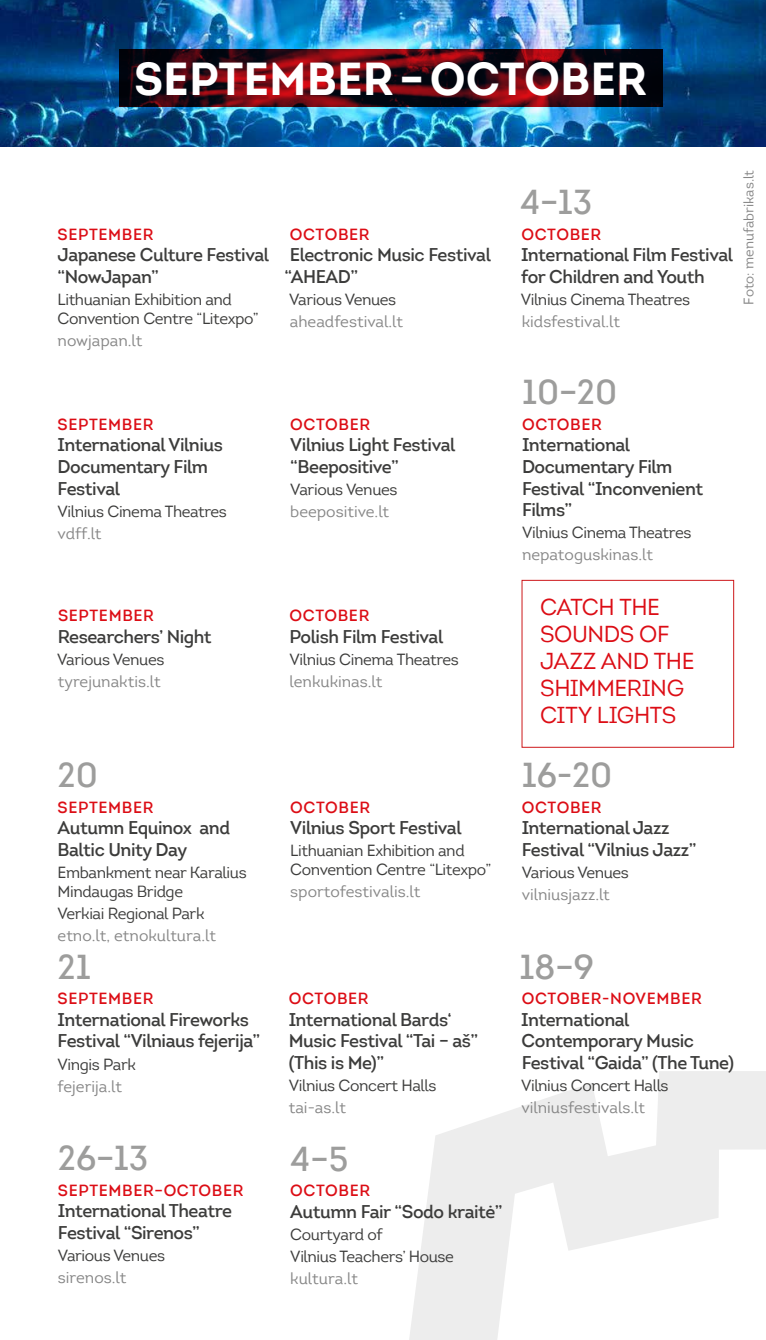
<style>
.page{position:relative;width:766px;height:1340px;background:#fff}
.page>*{position:absolute;margin:0;border:0;box-sizing:border-box;transform-origin:0 0}
.t1{font:700 45px "Intro";color:#fff}
.t2{font:600 33.75px "Intro";color:#9d9d9c}
.t3{font:22.5px/27px "Intro";letter-spacing:-.02em;color:#dc0d15}
.t4{font:600 18px/21.6px "Intro";letter-spacing:-.025em;color:#3c3c3b}
.t5{font:15.75px/18.9px "Intro";letter-spacing:-.025em;color:#3c3c3b}
.t6{font:15.75px "Intro";color:#878787}
.t7{font:600 15.75px "Intro";letter-spacing:.04em;color:#dc0d15}
.t8{font:13.5px "Intro";color:#878787}
</style>
<div class="page">
<svg style="left:409px;top:1071px;width:356px;height:268px"></svg>
<img style="left:0;top:0;width:765px;height:147px">
<svg style="left:119px;top:49px;width:543px;height:57px;background:#430811"></svg>
<h1 class="t1" style="left:134px;top:50px;width:514px">SEPTEMBER–OCTOBER</h1>
<p class="t7" style="left:58px;top:224px;width:97px">SEPTEMBER</p>
<p class="t4" style="left:58px;top:244px;width:213px">Japanese Culture Festival “NowJapan”</p>
<p class="t5" style="left:58px;top:290px;width:203px">Lithuanian Exhibition and<br>Convention Centre “Litexpo”</p>
<p class="t6" style="left:58px;top:331px;width:86px">nowjapan.lt</p>
<p class="t7" style="left:290px;top:224px;width:81px">OCTOBER</p>
<p class="t4" style="left:284px;top:244px;width:208px">Electronic Music Festival “AHEAD”</p>
<p class="t5" style="left:289px;top:290px;width:109px">Various Venues</p>
<p class="t6" style="left:290px;top:312px;width:115px">aheadfestival.lt</p>
<p class="t7" style="left:58px;top:414px;width:97px">SEPTEMBER</p>
<p class="t4" style="left:58px;top:434px;width:167px">International Vilnius<br>Documentary Film<br>Festival</p>
<p class="t5" style="left:58px;top:502px;width:171px">Vilnius Cinema Theatres</p>
<p class="t6" style="left:58px;top:523px;width:45px">vdff.lt</p>
<p class="t7" style="left:290px;top:414px;width:81px">OCTOBER</p>
<p class="t4" style="left:290px;top:434px;width:166px">Vilnius Light Festival “Beepositive”</p>
<p class="t5" style="left:290px;top:480px;width:109px">Various Venues</p>
<p class="t6" style="left:290px;top:502px;width:100px">beepositive.lt</p>
<p class="t7" style="left:58px;top:606px;width:97px">SEPTEMBER</p>
<p class="t4" style="left:58px;top:625px;width:155px">Researchers’ Night</p>
<p class="t5" style="left:57px;top:650px;width:109px">Various Venues</p>
<p class="t6" style="left:58px;top:672px;width:104px">tyrejunaktis.lt</p>
<p class="t7" style="left:289px;top:606px;width:81px">OCTOBER</p>
<p class="t4" style="left:289px;top:625px;width:155px">Polish Film Festival</p>
<p class="t5" style="left:289px;top:650px;width:171px">Vilnius Cinema Theatres</p>
<p class="t6" style="left:289px;top:672px;width:94px">lenkukinas.lt</p>
<h2 class="t2" style="left:58px;top:754px;width:42px">20</h2>
<p class="t7" style="left:58px;top:797px;width:97px">SEPTEMBER</p>
<p class="t4" style="left:58px;top:817px;width:174px">Autumn Equinox and<br>Baltic Unity Day</p>
<p class="t5" style="left:58px;top:863px;width:190px">Embankment near Karalius<br>Mindaugas Bridge</p>
<p class="t5" style="left:58px;top:904px;width:148px">Verkiai Regional Park</p>
<p class="t6" style="left:58px;top:926px;width:160px">etno.lt, etnokultura.lt</p>
<h2 class="t2" style="left:58px;top:945px;width:35px">21</h2>
<p class="t7" style="left:58px;top:988px;width:97px">SEPTEMBER</p>
<p class="t4" style="left:58px;top:1008px;width:204px">International Fireworks<br>Festival “Vilniaus fejerija”</p>
<p class="t5" style="left:58px;top:1054px;width:80px">Vingis Park</p>
<p class="t6" style="left:58px;top:1076px;width:66px">fejerija.lt</p>
<h2 class="t2" style="left:58px;top:1137px;width:92px">26–13</h2>
<p class="t7" style="left:58px;top:1180px;width:187px">SEPTEMBER–OCTOBER</p>
<p class="t4" style="left:58px;top:1200px;width:176px">International Theatre<br>Festival “Sirenos”</p>
<p class="t5" style="left:58px;top:1245px;width:109px">Various Venues</p>
<p class="t6" style="left:58px;top:1267px;width:70px">sirenos.lt</p>
<p class="t7" style="left:290px;top:797px;width:81px">OCTOBER</p>
<p class="t4" style="left:290px;top:817px;width:173px">Vilnius Sport Festival</p>
<p class="t5" style="left:290px;top:841px;width:203px">Lithuanian Exhibition and<br>Convention Centre “Litexpo”</p>
<p class="t6" style="left:290px;top:882px;width:131px">sportofestivalis.lt</p>
<p class="t7" style="left:289px;top:988px;width:81px">OCTOBER</p>
<p class="t4" style="left:289px;top:1008px;width:191px">International Bards‘<br>Music Festival “Tai – aš” (This is Me)”</p>
<p class="t5" style="left:289px;top:1076px;width:149px">Vilnius Concert Halls</p>
<p class="t6" style="left:289px;top:1098px;width:59px">tai-as.lt</p>
<h2 class="t2" style="left:290px;top:1137px;width:59px">4–5</h2>
<p class="t7" style="left:290px;top:1180px;width:81px">OCTOBER</p>
<p class="t4" style="left:290px;top:1200px;width:214px">Autumn Fair “Sodo kraitė”</p>
<p class="t5" style="left:290px;top:1223px;width:165px;line-height:22.1px">Courtyard of<br>Vilnius Teachers’ House</p>
<p class="t6" style="left:290px;top:1268px;width:69px">kultura.lt</p>
<h2 class="t2" style="left:520px;top:181px;width:74px">4–13</h2>
<p class="t7" style="left:521px;top:224px;width:81px">OCTOBER</p>
<p class="t4" style="left:521px;top:244px;width:213px">International Film Festival for Children and Youth</p>
<p class="t5" style="left:520px;top:290px;width:171px">Vilnius Cinema Theatres</p>
<p class="t6" style="left:521px;top:312px;width:100px">kidsfestival.lt</p>
<p class="t8" style="left:740px;top:304px;width:136px;rotate:-90deg">Foto: menufabrikas.lt</p>
<h2 class="t2" style="left:522px;top:371px;width:97px">10–20</h2>
<p class="t7" style="left:522px;top:414px;width:81px">OCTOBER</p>
<p class="t4" style="left:522px;top:434px;width:183px">International<br>Documentary Film<br>Festival “Inconvenient<br>Films”</p>
<p class="t5" style="left:522px;top:523px;width:171px">Vilnius Cinema Theatres</p>
<p class="t6" style="left:522px;top:545px;width:133px">nepatoguskinas.lt</p>
<p class="t3" style="left:540px;top:593px;width:156px">CATCH THE<br>SOUNDS OF<br>JAZZ AND THE<br>SHIMMERING<br>CITY LIGHTS</p>
<h2 class="t2" style="left:521px;top:754px;width:92px">16-20</h2>
<p class="t7" style="left:521px;top:797px;width:81px">OCTOBER</p>
<p class="t4" style="left:521px;top:817px;width:176px">International Jazz<br>Festival “Vilnius Jazz”</p>
<p class="t5" style="left:521px;top:863px;width:109px">Various Venues</p>
<p class="t6" style="left:521px;top:885px;width:90px">vilniusjazz.lt</p>
<h2 class="t2" style="left:519px;top:945px;width:76px">18–9</h2>
<p class="t7" style="left:521px;top:988px;width:182px">OCTOBER-NOVEMBER</p>
<p class="t4" style="left:521px;top:1008px;width:214px">International<br>Contemporary Music<br>Festival “Gaida” (The Tune)</p>
<p class="t5" style="left:521px;top:1076px;width:149px">Vilnius Concert Halls</p>
<p class="t6" style="left:521px;top:1098px;width:125px">vilniusfestivals.lt</p>
</div>
